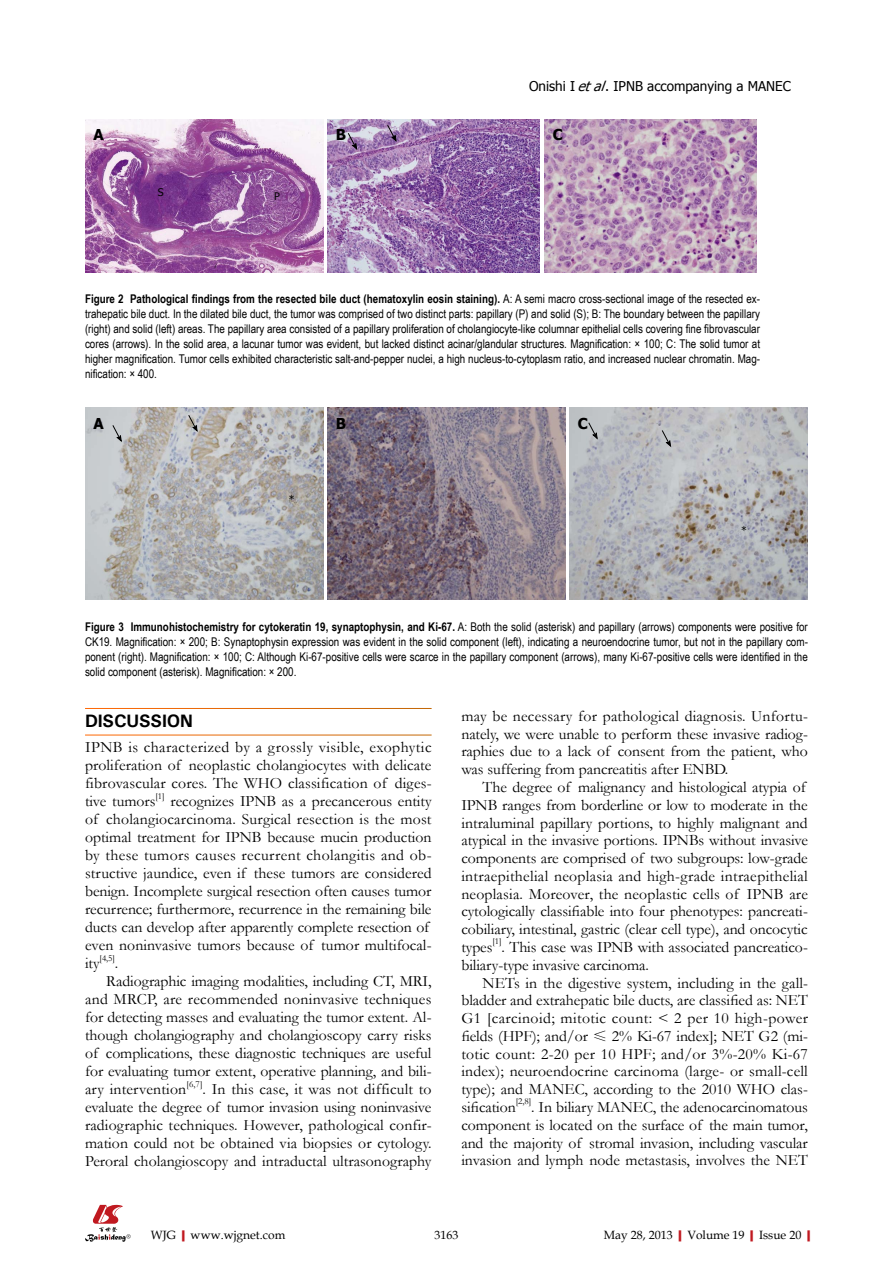
<style>
.page{position:relative;width:893px;height:1263px;background:#fff}
.page>*{position:absolute;margin:0;border:0;box-sizing:border-box;transform-origin:0 0}
.t1{font:700 18px "Univers";letter-spacing:-.01em;color:#000}
.t2{font:15.75px/18px "Garamond";letter-spacing:-.005em;color:#000;text-align:justify}
.t3{font:15.75px "Garamond";letter-spacing:.015em;color:#000}
.t4{font:700 15px "Tahoma";color:#000}
.t5{font:13.5px "Tahoma";color:#000}
.t6{font:12px/15px "Arial Narrow";color:#000;text-align:justify}
.t7{font:12px "Book Antiqua";color:#000}
.t8{font:10.5px "Tahoma";color:#000}
.t9{font:9.15px "Garamond";color:#000}
.s1{font-style:italic}
.s2{font-weight:700}
.s3{font-family:"Sim Sun";font-size:14.25px}
.s4{font-weight:700;color:#c01920}
</style>
<div class="page">
<svg style="left:85px;top:1205px;width:46px;height:37px"></svg>
<img style="left:85px;top:119px;width:238px;height:153px">
<img style="left:327px;top:119px;width:213px;height:153px">
<img style="left:544px;top:119px;width:213px;height:153px">
<svg style="left:387px;top:124px;width:10px;height:17px"></svg>
<svg style="left:348px;top:133px;width:9px;height:16px"></svg>
<img style="left:85px;top:408px;width:238px;height:191px">
<img style="left:327px;top:408px;width:238px;height:191px">
<img style="left:570px;top:408px;width:238px;height:191px">
<svg style="left:662px;top:430px;width:9px;height:17px"></svg>
<svg style="left:588px;top:422px;width:10px;height:17px"></svg>
<svg style="left:188px;top:415px;width:10px;height:16px"></svg>
<svg style="left:112px;top:425px;width:10px;height:17px"></svg>
<p class="t5" style="left:529px;top:77px;width:263px">Onishi I <span class="s1">etal</span>. IPNB accompanying a MANEC</p>
<p class="t4" style="left:94px;top:124px;width:12px">A</p>
<p class="t4" style="left:336px;top:124px;width:12px">B</p>
<p class="t4" style="left:553px;top:124px;width:12px">C</p>
<p class="t8" style="left:158px;top:185px;width:7px">S</p>
<p class="t8" style="left:274px;top:189px;width:7px">P</p>
<p class="t6" style="left:85px;top:290px;width:677px"><span class="s2">Figure 2 Pathological findings from the resected bile duct (hematoxylin eosin staining).</span> A: A semi macro cross-sectional image of the resected ex&shy;trahepatic bile duct. In the dilated bile duct, the tumor was comprised of two distinct parts: papillary (P) and solid (S); B: The boundary between the papillary (right) and solid (left) areas. The papillary area consisted of a papillary proliferation of cholangiocyte-like columnar epithelial cells covering fine fibrovascular cores (arrows). In the solid area, a lacunar tumor was evident, but lacked distinct acinar/glandular structures. Magnification: × 100; C: The solid tumor at higher magnification. Tumor cells exhibited characteristic salt-and-pepper nuclei, a high nucleus-to-cytoplasm ratio, and increased nuclear chromatin. Mag&shy;nification: × 400.</p>
<p class="t4" style="left:94px;top:413px;width:12px">A</p>
<p class="t4" style="left:336px;top:413px;width:12px">B</p>
<p class="t4" style="left:578px;top:413px;width:12px">C</p>
<p class="t8" style="left:289px;top:492px;width:7px">*</p>
<p class="t8" style="left:741px;top:523px;width:7px">*</p>
<p class="t6" style="left:85px;top:619px;width:724px"><span class="s2">Figure 3 Immunohistochemistry for cytokeratin 19, synaptophysin, and Ki-67.</span> A: Both the solid (asterisk) and papillary (arrows) components were positive for CK19. Magnification: × 200; B: Synaptophysin expression was evident in the solid component (left), indicating a neuroendocrine tumor, but not in the papillary com&shy;ponent (right). Magnification: × 100; C: Although Ki-67-positive cells were scarce in the papillary component (arrows), many Ki-67-positive cells were identified in the solid component (asterisk). Magnification: × 200.</p>
<p class="t1" style="left:85px;top:710px;width:110px">DISCUSSION</p>
<p class="t2" style="left:85px;top:738px;width:348px">IPNB is characterized by a grossly visible, exophytic proliferation of neoplastic cholangiocytes with delicate fibrovascular cores. The WHO classification of diges&shy;tive tumors</p>
<p class="t9" style="left:156px;top:789px;width:11px">[1]</p>
<p class="t2" style="left:85px;top:792px;width:348px;text-align:left;text-indent:85px">recognizes IPNB as a precancerous entity of cholangiocarcinoma. Surgical resection is the most optimal treatment for IPNB because mucin production by these tumors causes recurrent cholangitis and ob&shy;structive jaundice, even if these tumors are considered benign. Incomplete surgical resection often causes tumor recurrence; furthermore, recurrence in the remaining bile ducts can develop after apparently complete resection of even noninvasive tumors because of tumor multifocal&shy;ity</p>
<p class="t9" style="left:100px;top:951px;width:17px">[4,5]</p>
<p class="t2" style="left:115px;top:954px;width:5px">.</p>
<p class="t2" style="left:106px;top:972px;width:327px">Radiographic imaging modalities, including CT, MRI,</p>
<p class="t3" style="left:85px;top:989px;width:348px">and MRCP, are recommended noninvasive techniques</p>
<p class="t2" style="left:85px;top:1008px;width:348px">for detecting masses and evaluating the tumor extent. Al-</p>
<p class="t2" style="left:85px;top:1026px;width:348px">though cholangiography and cholangioscopy carry risks</p>
<p class="t2" style="left:85px;top:1044px;width:348px">of complications, these diagnostic techniques are useful</p>
<p class="t2" style="left:85px;top:1062px;width:348px">for evaluating tumor extent, operative planning, and bili-</p>
<p class="t2" style="left:85px;top:1080px;width:103px">ary intervention</p>
<p class="t9" style="left:186px;top:1077px;width:18px">[6,7]</p>
<p class="t2" style="left:85px;top:1080px;width:348px;text-indent:118px">. In this case, it was not difficult to evaluate the degree of tumor invasion using noninvasive radiographic techniques. However, pathological confir&shy;mation could not be obtained via biopsies or cytology.<br>Peroral cholangioscopy and intraductal ultrasonography</p>
<p class="t2" style="left:461px;top:707px;width:348px">may be necessary for pathological diagnosis. Unfortu&shy;nately, we were unable to perform these invasive radiog&shy;raphies due to a lack of consent from the patient, who was suffering from pancreatitis after ENBD.</p>
<p class="t2" style="left:461px;top:778px;width:348px;text-align:left;text-indent:21px">The degree of malignancy and histological atypia of IPNB ranges from borderline or low to moderate in the intraluminal papillary portions, to highly malignant and atypical in the invasive portions. IPNBs without invasive components are comprised of two subgroups: low-grade intraepithelial neoplasia and high-grade intraepithelial neoplasia. Moreover, the neoplastic cells of IPNB are cytologically classifiable into four phenotypes: pancreati&shy;cobiliary, intestinal, gastric (clear cell type), and oncocytic types</p>
<p class="t9" style="left:492px;top:935px;width:11px">[1]</p>
<p class="t2" style="left:461px;top:938px;width:348px;text-indent:40px">. This case was IPNB with associated pancreatico&shy;biliary-type invasive carcinoma.</p>
<p class="t2" style="left:461px;top:973px;width:348px;text-indent:21px">NETs in the digestive system, including in the gall&shy;bladder and extrahepatic bile ducts, are classified as: NET G1 [carcinoid; mitotic count: &lt; 2 per 10 high-power fields (HPF); and/or <span class="s3">≤</span> 2% Ki-67 index]; NET G2 (mi&shy;totic count: 2-20 per 10 HPF; and/or 3%-20% Ki-67 index); neuroendocrine carcinoma (large- or small-cell type); and MANEC, according to the 2010 WHO clas&shy;sification</p>
<p class="t9" style="left:516px;top:1095px;width:17px">[2,8]</p>
<p class="t2" style="left:461px;top:1098px;width:348px;text-indent:70px">. In biliary MANEC, the adenocarcinomatous component is located on the surface of the main tumor, and the majority of stromal invasion, including vascular invasion and lymph node metastasis, involves the NET</p>
<p class="t7" style="left:151px;top:1226px;width:136px">WJG<span class="s4">|</span>www.wjgnet.com</p>
<p class="t7" style="left:434px;top:1226px;width:25px">3163</p>
<p class="t7" style="left:604px;top:1226px;width:214px">May 28, 2013<span class="s4">|</span>Volume 19<span class="s4">|</span>Issue 20<span class="s4">|</span></p>
</div>
